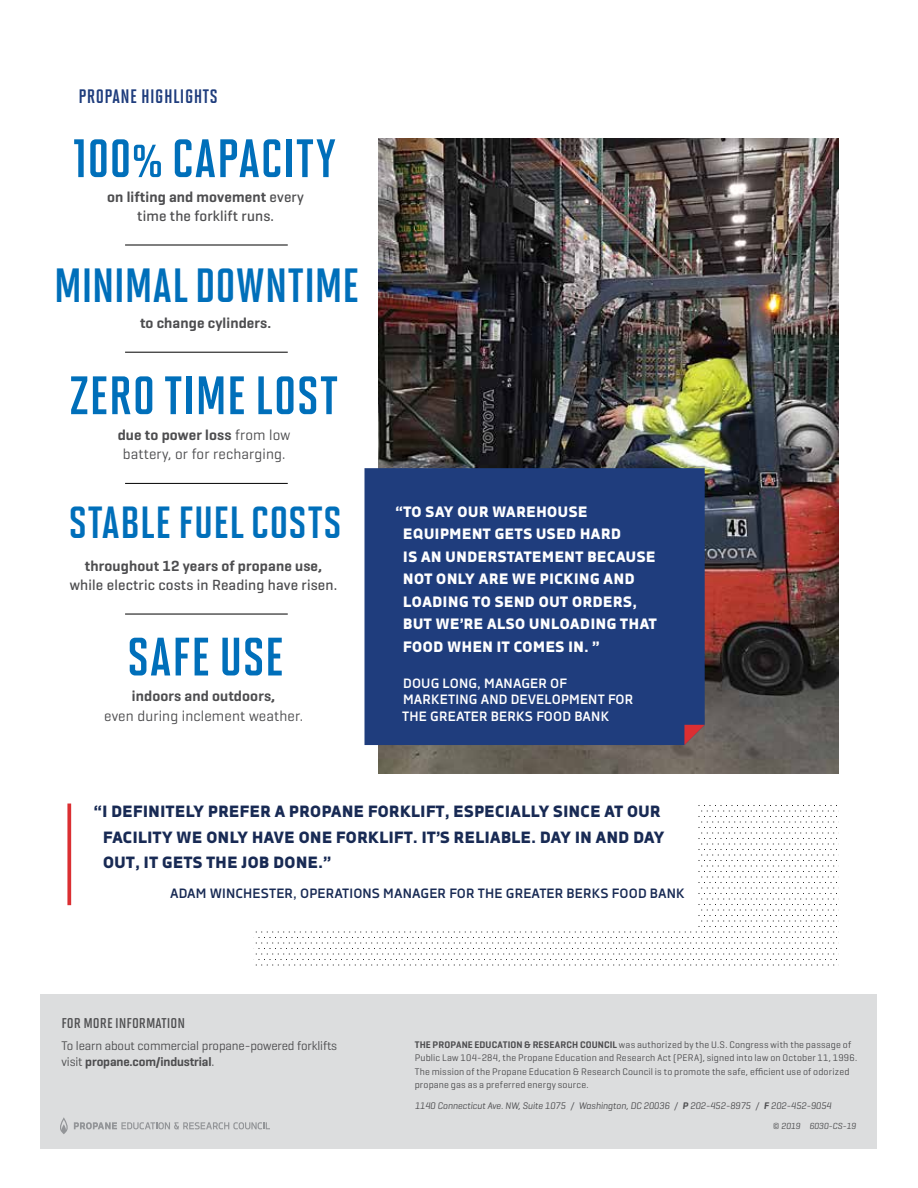
<style>
.page{position:relative;width:918px;height:1188px;background:#fff}
.page>*{position:absolute;margin:0;border:0;box-sizing:border-box;transform-origin:0 0}
.t1{font:700 54px "Solano Gothic Sc Pro";letter-spacing:.015em;color:#006fba}
.t2{font:700 48px "Solano Gothic Sc Pro";letter-spacing:-.005em;color:#006fba}
.t3{font:700 45px "Solano Gothic Sc Pro";letter-spacing:.015em;color:#006fba}
.t4{font:700 19.5px "Solano Gothic Sc Pro";letter-spacing:.025em;color:#1f3d7d}
.t5{font:16.5px "Solano Gothic Sc Pro Sb Cap";color:#4d4d4f}
.t6{font:800 16.35px/25.5px "Decima Nova";letter-spacing:-.005em;color:#182a54}
.t7{font:800 15px/22.5px "Decima Nova";color:#fff}
.t8{font:500 15px/19.5px "Geogrotesque";letter-spacing:.01em;color:#4d4d4f;text-align:center}
.t9{font:15px/19.5px "Geogrotesque";letter-spacing:.01em;color:#4d4d4f;text-align:center}
.t10{font:600 15px "Geogrotesque";letter-spacing:.01em;color:#4d4d4f}
.t11{font:700 13.5px/16.2px "Decima Nova";letter-spacing:.01em;color:#fff}
.t12{font:700 13.5px "Decima Nova";letter-spacing:.01em;color:#182a54}
.t13{font:12.75px/16.5px "Geogrotesque";letter-spacing:-.01em;color:#4d4d4f}
.t14{font:9.75px/13.5px "Geogrotesque";letter-spacing:.02em;color:#4d4d4f}
.t15{font:italic 9.75px "Geogrotesque";letter-spacing:-.01em;color:#4d4d4f}
.t16{font:italic 9px "Geogrotesque";letter-spacing:-.01em;color:#4d4d4f}
.s1{font-weight:600}
.s2{font-size:13.5px}
</style>
<div class="page">
<svg style="left:255px;top:805px;width:584px;height:161px"></svg>
<svg style="left:67px;top:804px;width:4px;height:101px"></svg>
<div style="left:40px;top:994px;width:838px;height:155px;background:#dcddde"></div>
<img style="left:378px;top:138px;width:461px;height:635px">
<div style="left:364px;top:468px;width:341px;height:277px;background:#1f3d7d"></div>
<svg style="left:684px;top:725px;width:21px;height:20px"></svg>
<hr style="left:125px;top:614px;width:163px;height:1px;background:#000">
<hr style="left:125px;top:352px;width:163px;height:1px;background:#000">
<hr style="left:125px;top:245px;width:163px;height:1px;background:#000">
<hr style="left:125px;top:483px;width:163px;height:1px;background:#000">
<svg style="left:60px;top:1117px;width:210px;height:17px"></svg>
<h3 class="t4" style="left:78px;top:85px;width:141px">PROPANE HIGHLIGHTS</h3>
<h1 class="t1" style="left:72px;top:129px;width:264px">100% CAPACITY</h1>
<h3 class="t8" style="left:107px;top:187px;width:198px"><span class="s1">on lifting and movement</span> every time the forklift runs.</h3>
<h2 class="t2" style="left:54px;top:259px;width:307px">MINIMAL DOWNTIME</h2>
<h3 class="t10" style="left:140px;top:314px;width:133px">to change cylinders.</h3>
<h1 class="t1" style="left:70px;top:366px;width:269px">ZERO TIME LOST</h1>
<h3 class="t9" style="left:118px;top:425px;width:174px"><span class="s1">due to power loss</span> from low battery, or for recharging.</h3>
<h3 class="t3" style="left:69px;top:498px;width:274px">STABLE FUEL COSTS</h3>
<h3 class="t10" style="left:85px;top:556px;width:239px">throughout 12 years of propane use,</h3>
<h3 class="t8" style="left:70px;top:575px;width:269px">while electric costs in Reading have risen.</h3>
<h1 class="t1" style="left:127px;top:627px;width:158px">SAFE USE</h1>
<h3 class="t10" style="left:132px;top:687px;width:145px">indoors and outdoors,</h3>
<h3 class="t9" style="left:104px;top:705px;width:200px">even during inclement weather.</h3>
<h3 class="t7" style="left:403px;top:500px;width:256px;text-indent:-7px">“TO SAY OUR WAREHOUSE<br>EQUIPMENT GETS USED HARD<br>IS AN UNDERSTATEMENT BECAUSE<br>NOT ONLY ARE WE PICKING AND<br>LOADING TO SEND OUT ORDERS,<br>BUT WE’RE ALSO UNLOADING THAT<br>FOOD WHEN IT COMES IN. ”</h3>
<h3 class="t11" style="left:402px;top:675px;width:233px">DOUG LONG, MANAGER OF<br>MARKETING AND DEVELOPMENT FOR<br>THE GREATER BERKS FOOD BANK</h3>
<h3 class="t6" style="left:103px;top:799px;width:563px;text-indent:-8px">“I DEFINITELY PREFER A PROPANE FORKLIFT, ESPECIALLY SINCE AT OUR<br>FACILITY WE ONLY HAVE ONE FORKLIFT. IT’S RELIABLE. DAY IN AND DAY<br>OUT, IT GETS THE JOB DONE.”</h3>
<h3 class="t12" style="left:170px;top:886px;width:516px">ADAM WINCHESTER, OPERATIONS MANAGER FOR THE GREATER BERKS FOOD BANK</h3>
<h3 class="t5" style="left:62px;top:1013px;width:125px">for more information</h3>
<h3 class="t13" style="left:62px;top:1037px;width:277px">To learn about commercial propane-powered forklifts visit <span class="s1">propane.com/industrial</span><span class="s2">.</span></h3>
<p class="t14" style="left:415px;top:1037px;width:444px"><span class="s1">THE PROPANE EDUCATION &amp; RESEARCH COUNCIL</span> was authorized by the U.S. Congress with the passage of Public Law 104-284, the Propane Education and Research Act (PERA), signed into law on October 11, 1996.<br>The mission of the Propane Education &amp; Research Council is to promote the safe, efficient use of odorized propane gas as a preferred energy source.</p>
<p class="t16" style="left:773px;top:1120px;width:85px">© 2019 6030-CS-19</p>
<p class="t15" style="left:415px;top:1100px;width:418px">1140 Connecticut Ave. NW, Suite 1075 / Washington, DC 20036 / <span class="s1">P</span> 202-452-8975 / <span class="s1">F</span> 202-452-9054</p>
</div>
